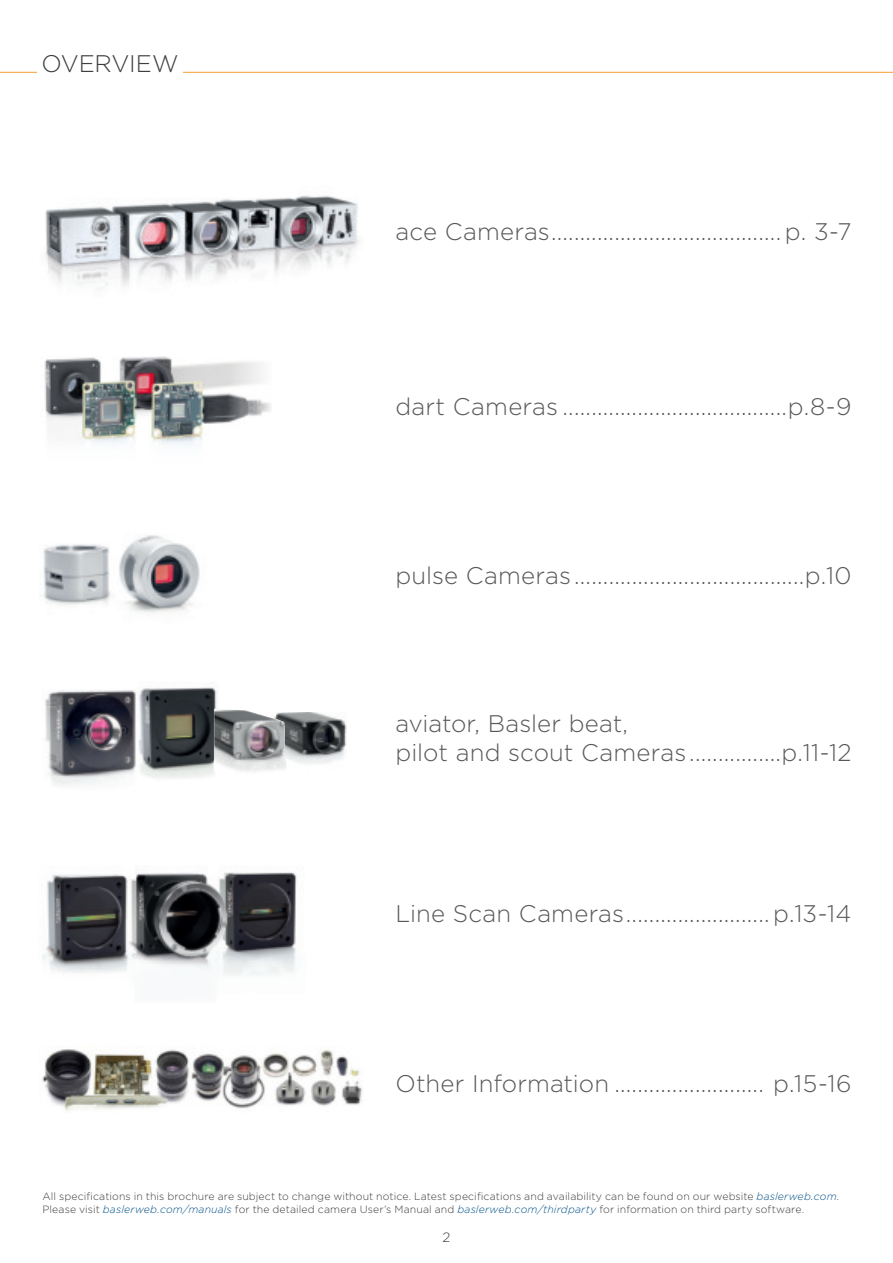
<style>
.page{position:relative;width:893px;height:1263px;background:#fff}
.page>*{position:absolute;margin:0;border:0;box-sizing:border-box;transform-origin:0 0}
.t1{font:300 24px/28.8px "Gotham";letter-spacing:.005em;color:#57585a}
.t2{font:300 24px "Gotham";letter-spacing:-.005em;color:#3e3e3f}
.t3{font:300 13.5px "Gotham";color:#3e3e3f}
.t4{font:300 10.5px/12.6px "Gotham";letter-spacing:.01em;color:#3e3e3f}
.s1{font-style:italic;color:#015188}
</style>
<div class="page">
<hr style="left:0;top:72px;width:893px;height:1px;background:#f89d31">
<img style="left:42px;top:1049px;width:322px;height:63px">
<img style="left:45px;top:690px;width:91px;height:96px">
<img style="left:138px;top:683px;width:79px;height:96px">
<img style="left:287px;top:712px;width:59px;height:52px">
<img style="left:214px;top:709px;width:73px;height:70px">
<img style="left:44px;top:356px;width:164px;height:89px">
<svg style="left:208px;top:361px;width:63px;height:63px"></svg>
<img style="left:40px;top:535px;width:160px;height:78px">
<img style="left:43px;top:872px;width:254px;height:103px">
<div style="left:37px;top:43px;width:146px;height:36px;background:#fff"></div>
<img style="left:45px;top:195px;width:314px;height:91px">
<p class="t2" style="left:41px;top:53px;width:139px">OVERVIEW</p>
<p class="t1" style="left:395px;top:219px;width:458px">ace Cameras ........................................p. 3-7</p>
<p class="t1" style="left:395px;top:393px;width:458px">dart Cameras .......................................p.8-9</p>
<p class="t1" style="left:396px;top:562px;width:458px">pulse Cameras ........................................p.10</p>
<p class="t1" style="left:395px;top:711px;width:457px">aviator, Basler beat,<br>pilot and scout Cameras ................p.11-12</p>
<p class="t1" style="left:395px;top:901px;width:457px">Line Scan Cameras .........................p.13-14</p>
<p class="t1" style="left:395px;top:1070px;width:457px">Other Information .......................... p.15-16</p>
<p class="t4" style="left:43px;top:1191px;width:798px">All specifications in this brochure are subject to change without notice. Latest specifications and availability can be found on our website <span class="s1">baslerweb.com.<br></span>Please visit <span class="s1">baslerweb.com/manuals</span> for the detailed camera User’s Manual and <span class="s1">baslerweb.com/thirdparty</span> for information on third party software.</p>
<p class="t3" style="left:442px;top:1231px;width:9px">2</p>
</div>
